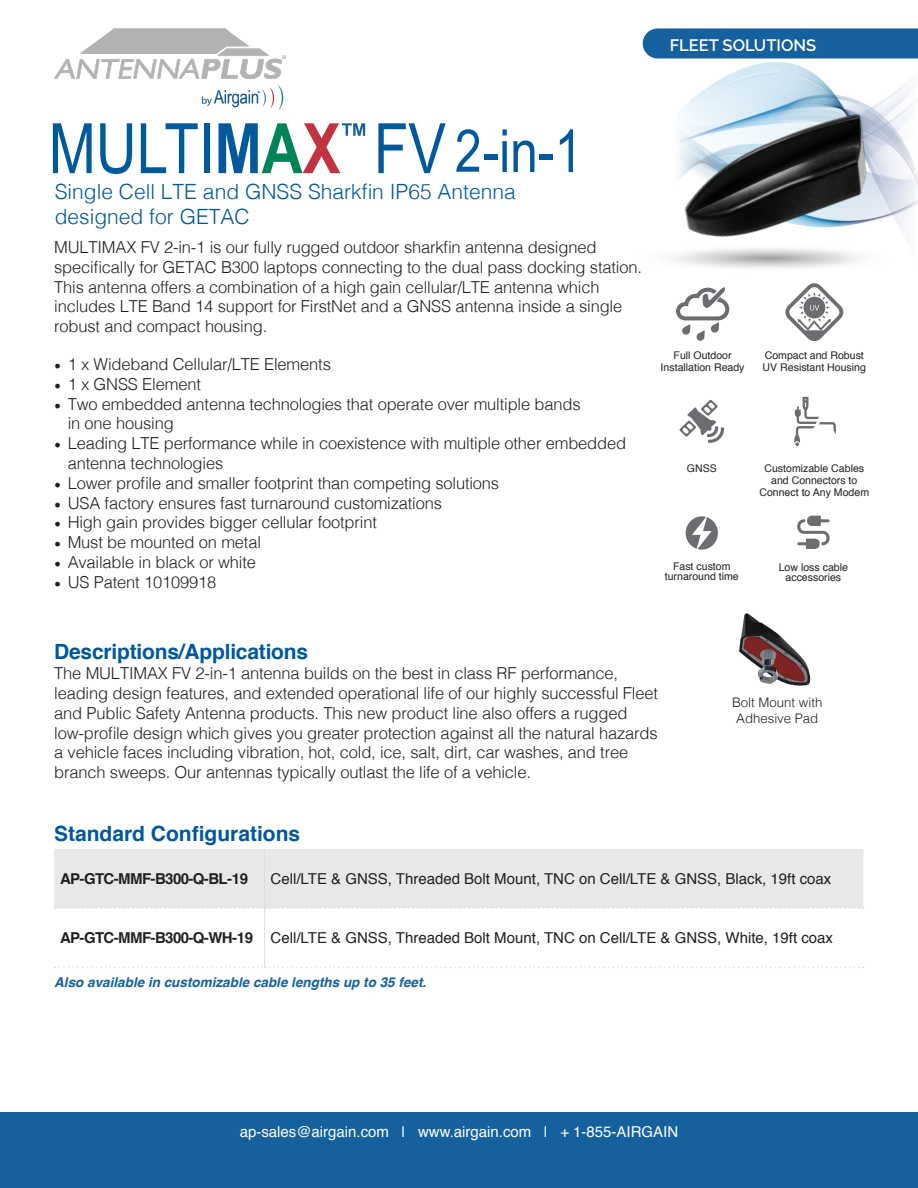
<style>
.page{position:relative;width:918px;height:1188px;background:#fff}
.page>*{position:absolute;margin:0;border:0;box-sizing:border-box;transform-origin:0 0}
.t1{font:58.95px "Arial Narrow";color:#00599b}
.t2{font:300 21px/25.2px "Helvetica";color:#00589b}
.t3{font:700 21px "Helvetica";letter-spacing:-.01em;color:#00589b}
.t4{font:300 16.5px/19.8px "Helvetica";letter-spacing:-.01em;color:#231f20}
.t5{font:600 16.5px "Raleway";color:#fff}
.t6{font:15px "Helvetica";color:#231f20}
.t7{font:15px "Helvetica";color:#fff}
.t8{font:700 15px "Helvetica";letter-spacing:-.04em;color:#231f20}
.t9{font:italic 700 13.5px "Helvetica";color:#15619d}
.t10{font:300 13.2px/15.9px "Helvetica";color:#231f20;text-align:center}
.t11{font:10.5px/9.9px "Helvetica";color:#231f20;text-align:center}
.s1{font-family:"Minion Pro";font-weight:400;font-size:18px}
</style>
<div class="page">
<svg style="left:643px;top:28px;width:275px;height:31px;background:#1e67a0"></svg>
<div style="left:0;top:1112px;width:918px;height:76px;background:#15619d"></div>
<img style="left:54px;top:28px;width:231px;height:81px">
<img style="left:672px;top:62px;width:246px;height:247px">
<img style="left:739px;top:613px;width:72px;height:73px">
<img style="left:675px;top:81px;width:206px;height:186px">
<svg style="left:676px;top:287px;width:53px;height:54px"></svg>
<svg style="left:797px;top:516px;width:33px;height:33px"></svg>
<svg style="left:784px;top:282px;width:60px;height:59px"></svg>
<svg style="left:794px;top:397px;width:42px;height:49px"></svg>
<svg style="left:679px;top:400px;width:45px;height:43px"></svg>
<svg style="left:686px;top:516px;width:32px;height:34px"></svg>
<div style="left:54px;top:849px;width:809px;height:59px;background:#e7e8e9"></div>
<hr style="left:264px;top:849px;width:1px;height:58px;background:#dcdddf">
<hr style="left:264px;top:909px;width:1px;height:58px;background:#dcdddf">
<svg style="left:55px;top:907px;width:809px;height:2px"></svg>
<svg style="left:55px;top:967px;width:809px;height:1px"></svg>
<svg style="left:378px;top:123px;width:68px;height:50px"></svg>
<svg style="left:53px;top:123px;width:39px;height:50px"></svg>
<svg style="left:100px;top:123px;width:32px;height:51px"></svg>
<svg style="left:141px;top:123px;width:57px;height:50px"></svg>
<div style="left:204px;top:123px;width:6px;height:50px;background:#00599b"></div>
<svg style="left:219px;top:123px;width:146px;height:50px"></svg>
<div style="left:484px;top:154px;width:14px;height:5px;background:#00599b"></div>
<svg style="left:502px;top:129px;width:5px;height:6px"></svg>
<div style="left:502px;top:141px;width:5px;height:31px;background:#00599b"></div>
<svg style="left:514px;top:140px;width:20px;height:32px"></svg>
<div style="left:540px;top:154px;width:13px;height:5px;background:#00599b"></div>
<svg style="left:560px;top:129px;width:13px;height:43px"></svg>
<p class="t5" style="left:670px;top:36px;width:148px">FLEET SOLUTIONS</p>
<h1 class="t1" style="left:455px;top:108px;width:28px">2</h1>
<p class="t2" style="left:55px;top:177px;width:462px">Single Cell LTE and GNSS Sharkfin IP65 Antenna designed for GETAC</p>
<p class="t4" style="left:54px;top:236px;width:589px">MULTIMAX FV 2-in-1 is our fully rugged outdoor sharkfin antenna designed specifically for GETAC B300 laptops connecting to the dual pass docking station.<br>This antenna offers a combination of a high gain cellular/LTE antenna which includes LTE Band 14 support for FirstNet and a GNSS antenna inside a single robust and compact housing.</p>
<p class="t4" style="left:54px;top:353px;width:278px"><span class="s1">•</span> 1 x Wideband Cellular/LTE Elements</p>
<p class="t4" style="left:54px;top:373px;width:148px"><span class="s1">•</span> 1 x GNSS Element</p>
<p class="t4" style="left:68px;top:393px;width:514px;text-indent:-13px"><span class="s1">•</span> Two embedded antenna technologies that operate over multiple bands in one housing</p>
<p class="t4" style="left:68px;top:432px;width:560px;text-indent:-13px"><span class="s1">•</span> Leading LTE performance while in coexistence with multiple other embedded antenna technologies</p>
<p class="t4" style="left:54px;top:472px;width:446px"><span class="s1">•</span> Lower profile and smaller footprint than competing solutions</p>
<p class="t4" style="left:54px;top:492px;width:389px"><span class="s1">•</span> USA factory ensures fast turnaround customizations</p>
<p class="t4" style="left:54px;top:512px;width:324px"><span class="s1">•</span> High gain provides bigger cellular footprint</p>
<p class="t4" style="left:54px;top:531px;width:208px"><span class="s1">•</span> Must be mounted on metal</p>
<p class="t4" style="left:54px;top:551px;width:203px"><span class="s1">•</span> Available in black or white</p>
<p class="t4" style="left:54px;top:571px;width:164px"><span class="s1">•</span> US Patent 10109918</p>
<p class="t11" style="left:674px;top:351px;width:60px">Full Outdoor</p>
<p class="t11" style="left:661px;top:363px;width:85px">Installation Ready</p>
<p class="t11" style="left:765px;top:351px;width:101px">Compact and Robust</p>
<p class="t11" style="left:763px;top:363px;width:105px">UV Resistant Housing</p>
<p class="t11" style="left:687px;top:464px;width:31px">GNSS</p>
<p class="t11" style="left:764px;top:464px;width:101px">Customizable Cables</p>
<p class="t11" style="left:771px;top:476px;width:88px">and Connectors to</p>
<p class="t11" style="left:759px;top:488px;width:111px">Connect to Any Modem</p>
<p class="t11" style="left:665px;top:562px;width:75px">Fast custom turnaround time</p>
<p class="t11" style="left:779px;top:563px;width:71px">Low loss cable accessories</p>
<p class="t3" style="left:54px;top:635px;width:256px">Descriptions/Applications</p>
<p class="t4" style="left:54px;top:662px;width:605px">The MULTIMAX FV 2-in-1 antenna builds on the best in class RF performance, leading design features, and extended operational life of our highly successful Fleet and Public Safety Antenna products. This new product line also offers a rugged low-profile design which gives you greater protection against all the natural hazards a vehicle faces including vibration, hot, cold, ice, salt, dirt, car washes, and tree branch sweeps. Our antennas typically outlast the life of a vehicle.</p>
<p class="t10" style="left:732px;top:693px;width:92px">Bolt Mount with<br>Adhesive Pad</p>
<p class="t3" style="left:54px;top:816px;width:248px">Standard Configurations</p>
<p class="t8" style="left:60px;top:867px;width:190px">AP-GTC-MMF-B300-Q-BL-19</p>
<p class="t6" style="left:271px;top:867px;width:562px">Cell/LTE &amp; GNSS, Threaded Bolt Mount, TNC on Cell/LTE &amp; GNSS, Black, 19ft coax</p>
<p class="t8" style="left:60px;top:926px;width:195px">AP-GTC-MMF-B300-Q-WH-19</p>
<p class="t6" style="left:271px;top:927px;width:564px">Cell/LTE &amp; GNSS, Threaded Bolt Mount, TNC on Cell/LTE &amp; GNSS, White, 19ft coax</p>
<p class="t9" style="left:54px;top:971px;width:374px">Also available in customizable cable lengths up to 35 feet.</p>
<p class="t7" style="left:240px;top:1120px;width:440px">ap-sales@airgain.com | www.airgain.com | + 1-855-AIRGAIN</p>
</div>
